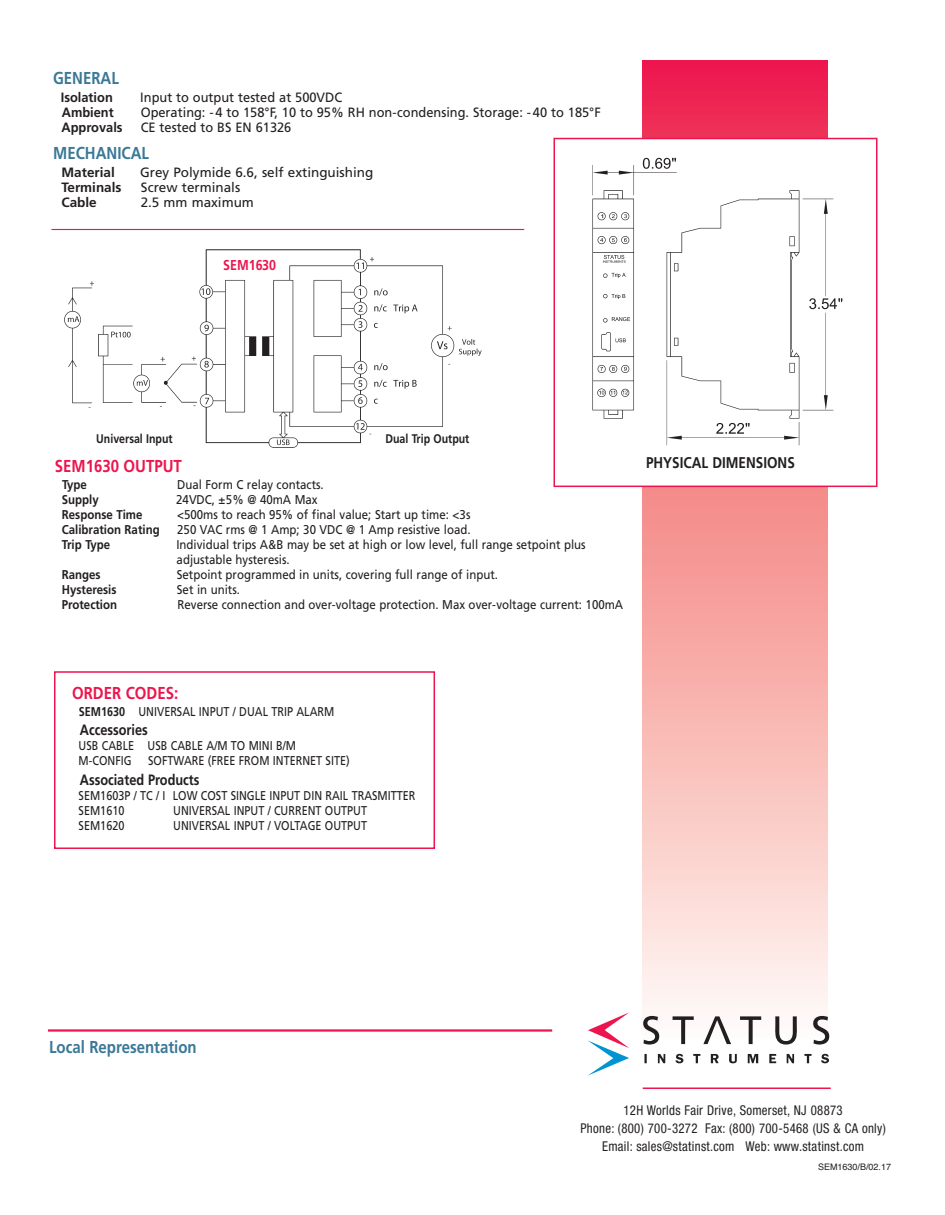
<style>
.page{position:relative;width:945px;height:1215px;background:#fff}
.page>*{position:absolute;margin:0;border:0;box-sizing:border-box;transform-origin:0 0}
.t1{font:700 17.25px "Frutiger";color:#3b7897;scale:.87 1}
.t2{font:700 17.25px "Frutiger";color:#ed154e;scale:.87 1}
.t3{font:700 15.6px "Frutiger";color:#231f20;scale:.87 1}
.t4{font:700 15px "Frutiger";color:#231f20;scale:.85 1}
.t5{font:700 14.25px "Frutiger";color:#ed154e;scale:.87 1}
.t6{font:condensed 13.5px/18px "Helvetica Neue";letter-spacing:.025em;color:#231f20;text-align:center;scale:.95 1}
.t7{font:13.5px "Frutiger";color:#231f20;scale:.95 1}
.t8{font:13.5px "Frutiger";color:#231f20}
.t9{font:700 13.5px "Frutiger";color:#231f20;scale:.95 1}
.t10{font:700 13.5px "Frutiger";color:#231f20}
.t11{font:12.75px/15px "Frutiger";color:#231f20;scale:.9 1}
.t12{font:12.75px/15px "Frutiger";color:#231f20;scale:.85 1}
.t13{font:700 12.75px "Frutiger";color:#231f20;scale:.9 1}
.t14{font:700 12.45px "Frutiger";color:#231f20;scale:.85 1}
.t15{font:9px "Helvetica";color:#231f20}
.s1{font-weight:700}
</style>
<div class="page">
<svg style="left:643px;top:61px;width:184px;height:959px"></svg>
<hr style="left:643px;top:1088px;width:188px;height:1px;background:#ed154e">
<div style="left:555px;top:139px;width:321px;height:347px;background:#fff"></div>
<div style="left:554px;top:138px;width:324px;height:349px;border:2px solid #ed154e"></div>
<div style="left:54px;top:671px;width:381px;height:178px;border:2px solid #ed154e"></div>
<hr style="left:51px;top:229px;width:473px;height:1px;background:#ed154e">
<hr style="left:48px;top:1029px;width:504px;height:3px;background:#ed154e">
<img style="left:64px;top:249px;width:418px;height:199px">
<img style="left:592px;top:157px;width:251px;height:289px">
<div style="left:215px;top:256px;width:70px;height:22px;background:#fff"></div>
<div style="left:90px;top:429px;width:89px;height:21px;background:#fff"></div>
<div style="left:378px;top:431px;width:99px;height:18px;background:#fff"></div>
<svg style="left:643px;top:1016px;width:17px;height:29px"></svg>
<svg style="left:813px;top:1016px;width:17px;height:29px"></svg>
<svg style="left:673px;top:1016px;width:21px;height:28px"></svg>
<svg style="left:703px;top:1016px;width:28px;height:28px"></svg>
<svg style="left:740px;top:1016px;width:21px;height:28px"></svg>
<svg style="left:775px;top:1016px;width:22px;height:29px"></svg>
<svg style="left:588px;top:1013px;width:41px;height:63px"></svg>
<svg style="left:675px;top:1054px;width:9px;height:10px"></svg>
<svg style="left:821px;top:1054px;width:8px;height:10px"></svg>
<svg style="left:644px;top:1054px;width:3px;height:9px"></svg>
<svg style="left:658px;top:1054px;width:7px;height:9px"></svg>
<svg style="left:693px;top:1054px;width:7px;height:9px"></svg>
<svg style="left:711px;top:1054px;width:8px;height:9px"></svg>
<svg style="left:729px;top:1054px;width:8px;height:10px"></svg>
<svg style="left:748px;top:1054px;width:10px;height:9px"></svg>
<svg style="left:769px;top:1054px;width:7px;height:9px"></svg>
<svg style="left:787px;top:1054px;width:7px;height:9px"></svg>
<svg style="left:804px;top:1054px;width:8px;height:9px"></svg>
<h1 class="t1" style="left:53px;top:71px;width:77px">GENERAL</h1>
<p class="t9" style="left:61px;top:91px;width:56px">Isolation</p>
<p class="t7" style="left:140px;top:91px;width:214px">Input to output tested at 500VDC</p>
<p class="t9" style="left:62px;top:106px;width:56px">Ambient</p>
<p class="t7" style="left:141px;top:106px;width:486px">Operating: -4 to 158°F, 10 to 95% RH non-condensing. Storage: -40 to 185°F</p>
<p class="t9" style="left:62px;top:121px;width:66px">Approvals</p>
<p class="t7" style="left:141px;top:121px;width:160px">CE tested to BS EN 61326</p>
<h1 class="t1" style="left:53px;top:146px;width:112px">MECHANICAL</h1>
<p class="t10" style="left:62px;top:167px;width:55px">Material</p>
<p class="t8" style="left:140px;top:167px;width:235px">Grey Polymide 6.6, self extinguishing</p>
<p class="t10" style="left:62px;top:182px;width:62px">Terminals</p>
<p class="t8" style="left:141px;top:182px;width:101px">Screw terminals</p>
<p class="t10" style="left:62px;top:197px;width:37px">Cable</p>
<p class="t8" style="left:141px;top:197px;width:115px">2.5 mm maximum</p>
<p class="t5" style="left:223px;top:259px;width:62px">SEM1630</p>
<p class="t14" style="left:96px;top:433px;width:91px">Universal Input</p>
<p class="t14" style="left:385px;top:434px;width:100px">Dual Trip Output</p>
<h1 class="t2" style="left:55px;top:459px;width:148px">SEM1630 OUTPUT</h1>
<p class="t13" style="left:62px;top:479px;width:29px">Type</p>
<p class="t11" style="left:177px;top:478px;width:164px">Dual Form C relay contacts.</p>
<p class="t13" style="left:62px;top:494px;width:43px">Supply</p>
<p class="t11" style="left:176px;top:493px;width:159px">24VDC, ±5% @ 40mA Max</p>
<p class="t13" style="left:62px;top:509px;width:91px">Response Time</p>
<p class="t11" style="left:177px;top:508px;width:328px">&lt;500ms to reach 95% of final value; Start up time: &lt;3s</p>
<p class="t13" style="left:62px;top:524px;width:110px">Calibration Rating</p>
<p class="t11" style="left:177px;top:523px;width:327px">250 VAC rms @ 1 Amp; 30 VDC @ 1 Amp resistive load.</p>
<p class="t13" style="left:62px;top:539px;width:55px">Trip Type</p>
<p class="t11" style="left:176px;top:538px;width:456px">Individual trips A&amp;B may be set at high or low level, full range setpoint plus adjustable hysteresis.</p>
<p class="t13" style="left:62px;top:569px;width:45px">Ranges</p>
<p class="t11" style="left:177px;top:568px;width:358px">Setpoint programmed in units, covering full range of input.</p>
<p class="t13" style="left:62px;top:584px;width:62px">Hysteresis</p>
<p class="t11" style="left:177px;top:583px;width:72px">Set in units.</p>
<p class="t13" style="left:62px;top:599px;width:63px">Protection</p>
<p class="t11" style="left:178px;top:598px;width:497px">Reverse connection and over-voltage protection. Max over-voltage current: 100mA</p>
<p class="t3" style="left:646px;top:456px;width:173px">PHYSICAL DIMENSIONS</p>
<h1 class="t2" style="left:72px;top:686px;width:124px">ORDER CODES:</h1>
<p class="t12" style="left:79px;top:705px;width:302px"><span class="s1">SEM1630</span> UNIVERSAL INPUT / DUAL TRIP ALARM</p>
<p class="t4" style="left:80px;top:724px;width:81px">Accessories</p>
<p class="t12" style="left:79px;top:739px;width:257px">USB CABLE USB CABLE A/M TO MINI B/M<br>M-CONFIG</p>
<p class="t12" style="left:148px;top:754px;width:239px">SOFTWARE (FREE FROM INTERNET SITE)</p>
<p class="t4" style="left:80px;top:774px;width:142px">Associated Products</p>
<p class="t12" style="left:79px;top:789px;width:398px">SEM1603P / TC / I LOW COST SINGLE INPUT DIN RAIL TRASMITTER<br>SEM1610</p>
<p class="t12" style="left:173px;top:804px;width:230px">UNIVERSAL INPUT / CURRENT OUTPUT</p>
<p class="t12" style="left:79px;top:819px;width:55px">SEM1620</p>
<p class="t12" style="left:173px;top:819px;width:230px">UNIVERSAL INPUT / VOLTAGE OUTPUT</p>
<h1 class="t1" style="left:49px;top:1040px;width:171px">Local Representation</h1>
<p class="t6" style="left:580px;top:1102px;width:323px">12H Worlds Fair Drive, Somerset, NJ 08873<br>Phone: (800) 700-3272 Fax: (800) 700-5468 (US &amp; CA only)<br>Email: sales@statinst.com Web: www.statinst.com</p>
<p class="t15" style="left:818px;top:1162px;width:75px">SEM1630/B/02.17</p>
</div>
